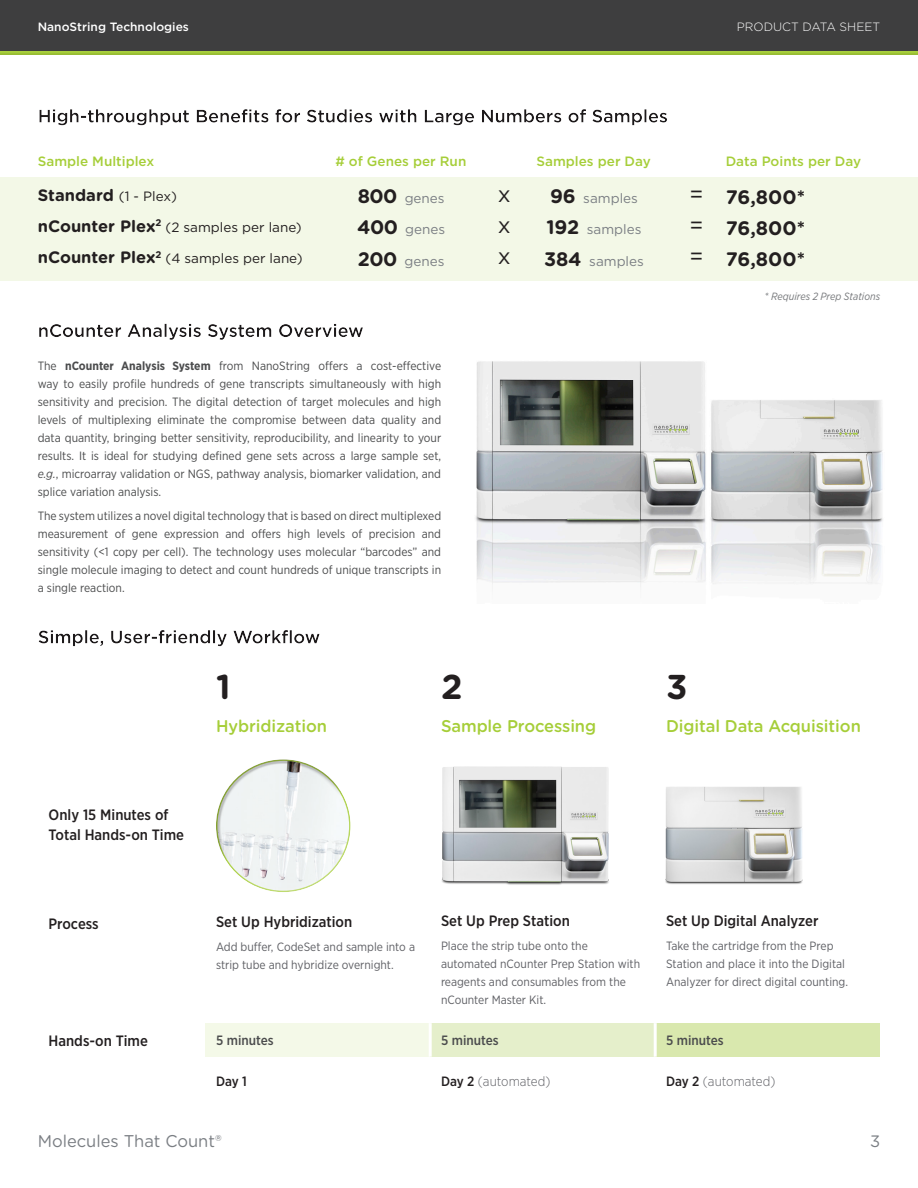
<style>
.page{position:relative;width:918px;height:1188px;background:#fff}
.page>*{position:absolute;margin:0;border:0;box-sizing:border-box;transform-origin:0 0}
.t1{font:700 34.5px "Gotham Rounded";color:#231f20}
.t2{font:22.5px "Gotham";color:#231f20}
.t3{font:700 19.5px "Gotham Rounded";color:#231f20}
.t4{font:500 16.95px "Gotham Rounded";letter-spacing:-.005em;color:#a6ce39}
.t5{font:16.95px "Gotham Rounded";color:#7a7e83}
.t6{font:700 16.5px "Gotham Rounded";color:#231f20}
.t7{font:16.5px "Gotham Rounded";color:#7a7e83}
.t8{font:500 15px/19.5px "Gotham Narrow";color:#231f20}
.t9{font:13.5px "Gotham";color:#231f20}
.t10{font:500 13.5px "Gotham";color:#a6ce39}
.t11{font:13.5px "Gotham";color:#7a7e83}
.t12{font:300 13.5px "Gotham Narrow";color:#5f6065}
.t13{font:500 13.5px "Gotham Narrow";color:#4b4c4d}
.t14{font:500 13.5px "Gotham Narrow";color:#231f20}
.Body_Text{font:12px/18px "Gotham Narrow";color:#4b4c4d;text-align:justify}
.t15{font:12px/18px "Gotham Narrow";color:#5f6065}
.t16{font:500 12px "Gotham";color:#fff}
.t17{font:300 12px "Gotham";color:#fff}
.t18{font:italic 10.5px "Gotham Narrow";color:#76787b}
.s1{font-family:"Gotham";font-weight:400;font-size:13.5px}
.s2{font-family:"Gotham Rounded";font-weight:700;font-size:19.5px;color:#231f20}
.s3{font-family:"Gotham Rounded";font-weight:700;font-size:16.5px}
.s4{font-weight:700}
.s5{font-style:italic}
.s6{font-weight:500;color:#231f20}
</style>
<div class="page">
<div style="left:0;top:0;width:918px;height:51px;background:#3e3e3f"></div>
<div style="left:0;top:51px;width:918px;height:6px;background:#231f20;opacity:.1"></div>
<div style="left:0;top:177px;width:918px;height:104px;background:#f3f8e7"></div>
<div style="left:33px;top:319px;width:847px;height:25px;background:#231f20;opacity:.25"></div>
<img style="left:475px;top:361px;width:408px;height:228px">
<div style="left:205px;top:1023px;width:225px;height:34px;background:#f4f9e8"></div>
<div style="left:430px;top:1023px;width:225px;height:34px;background:#e5efcb"></div>
<div style="left:655px;top:1023px;width:225px;height:34px;background:#d9e8ae"></div>
<hr style="left:429px;top:1023px;width:3px;height:34px;background:#fff">
<hr style="left:654px;top:1023px;width:3px;height:34px;background:#fff">
<div style="left:221px;top:793px;width:131px;height:100px;background:#fff;opacity:.25"></div>
<div style="left:216px;top:757px;width:131px;height:106px;background:#231f20;opacity:.25"></div>
<img style="left:442px;top:766px;width:167px;height:119px">
<img style="left:665px;top:787px;width:138px;height:97px">
<div style="left:33px;top:104px;width:847px;height:43px;background:#231f20;opacity:.25"></div>
<p class="t16" style="left:38px;top:19px;width:153px">NanoString Technologies</p>
<p class="t17" style="left:737px;top:19px;width:145px">PRODUCT DATA SHEET</p>
<p class="t10" style="left:38px;top:153px;width:118px">Sample Multiplex</p>
<p class="t10" style="left:335px;top:153px;width:132px"># of Genes per Run</p>
<p class="t10" style="left:537px;top:153px;width:116px">Samples per Day</p>
<p class="t10" style="left:726px;top:153px;width:137px">Data Points per Day</p>
<p class="t6" style="left:38px;top:183px;width:141px">Standard <span class="s1">(1 - Plex)</span></p>
<p class="t11" style="left:358px;top:190px;width:88px"><span class="s2">800</span> genes</p>
<p class="t2" style="left:498px;top:179px;width:14px">x</p>
<p class="t11" style="left:550px;top:190px;width:89px"><span class="s2">96</span> samples</p>
<p class="t2" style="left:690px;top:179px;width:16px">=</p>
<p class="t3" style="left:726px;top:182px;width:81px">76,800*</p>
<p class="t9" style="left:38px;top:219px;width:266px"><span class="s3">nCounter Plex</span><sup>2</sup> (2 samples per lane)</p>
<p class="t11" style="left:357px;top:221px;width:90px"><span class="s2">400</span> genes</p>
<p class="t2" style="left:498px;top:211px;width:14px">x</p>
<p class="t11" style="left:546px;top:221px;width:97px"><span class="s2">192</span> samples</p>
<p class="t2" style="left:690px;top:211px;width:16px">=</p>
<p class="t3" style="left:726px;top:214px;width:81px">76,800*</p>
<p class="t9" style="left:38px;top:250px;width:266px"><span class="s3">nCounter Plex</span><sup>2</sup> (4 samples per lane)</p>
<p class="t11" style="left:358px;top:252px;width:88px"><span class="s2">200</span> genes</p>
<p class="t2" style="left:498px;top:242px;width:14px">x</p>
<p class="t11" style="left:544px;top:252px;width:101px"><span class="s2">384</span> samples</p>
<p class="t2" style="left:690px;top:242px;width:16px">=</p>
<p class="t3" style="left:726px;top:245px;width:81px">76,800*</p>
<p class="Body_Text" style="left:38px;top:356px;width:405px">The <span class="s4">nCounter Analysis System</span> from NanoString offers a cost-effective way to easily profile hundreds of gene transcripts simultaneously with high sensitivity and precision. The digital detection of target molecules and high levels of multiplexing eliminate the compromise between data quality and data quantity, bringing better sensitivity, reproducibility, and linearity to your results. It is ideal for studying defined gene sets across a large sample set, <span class="s5">e.g.</span>, microarray validation or NGS, pathway analysis, biomarker validation, and splice variation analysis.</p>
<p class="Body_Text" style="left:38px;top:506px;width:405px">The system utilizes a novel digital technology that is based on direct multiplexed measurement of gene expression and offers high levels of precision and sensitivity (&lt;1 copy per cell). The technology uses molecular “barcodes” and single molecule imaging to detect and count hundreds of unique transcripts in a single reaction.</p>
<p class="t18" style="left:765px;top:290px;width:117px">* Requires 2 Prep Stations</p>
<p class="t8" style="left:49px;top:805px;width:137px">Only 15 Minutes of<br>Total Hands-on Time</p>
<p class="t1" style="left:216px;top:661px;width:16px">1</p>
<p class="t1" style="left:441px;top:661px;width:23px">2</p>
<p class="t1" style="left:666px;top:661px;width:23px">3</p>
<p class="t4" style="left:216px;top:714px;width:113px">Hybridization</p>
<p class="t4" style="left:441px;top:714px;width:157px">Sample Processing</p>
<p class="t4" style="left:666px;top:714px;width:196px">Digital Data Acquisition</p>
<p class="t8" style="left:49px;top:914px;width:52px">Process</p>
<p class="t8" style="left:216px;top:912px;width:138px">Set Up Hybridization</p>
<p class="t15" style="left:216px;top:937px;width:201px">Add buffer, CodeSet and sample into a strip tube and hybridize overnight.</p>
<p class="t8" style="left:441px;top:910px;width:130px">Set Up Prep Station</p>
<p class="t15" style="left:441px;top:936px;width:201px">Place the strip tube onto the automated nCounter Prep Station with reagents and consumables from the nCounter Master Kit.</p>
<p class="t8" style="left:666px;top:910px;width:154px">Set Up Digital Analyzer</p>
<p class="t15" style="left:666px;top:936px;width:184px">Take the cartridge from the Prep<br>Station and place it into the Digital<br>Analyzer for direct digital counting.</p>
<p class="t8" style="left:49px;top:1031px;width:101px">Hands-on Time</p>
<p class="t13" style="left:216px;top:1031px;width:59px">5 minutes</p>
<p class="t13" style="left:441px;top:1031px;width:59px">5 minutes</p>
<p class="t13" style="left:666px;top:1031px;width:59px">5 minutes</p>
<p class="t14" style="left:216px;top:1073px;width:32px">Day 1</p>
<p class="t12" style="left:441px;top:1073px;width:111px"><span class="s6">Day 2</span> (automated)</p>
<p class="t12" style="left:666px;top:1073px;width:111px"><span class="s6">Day 2</span> (automated)</p>
<p class="t5" style="left:38px;top:1130px;width:185px">Molecules That Count®</p>
<p class="t7" style="left:870px;top:1130px;width:12px">3</p>
</div>
